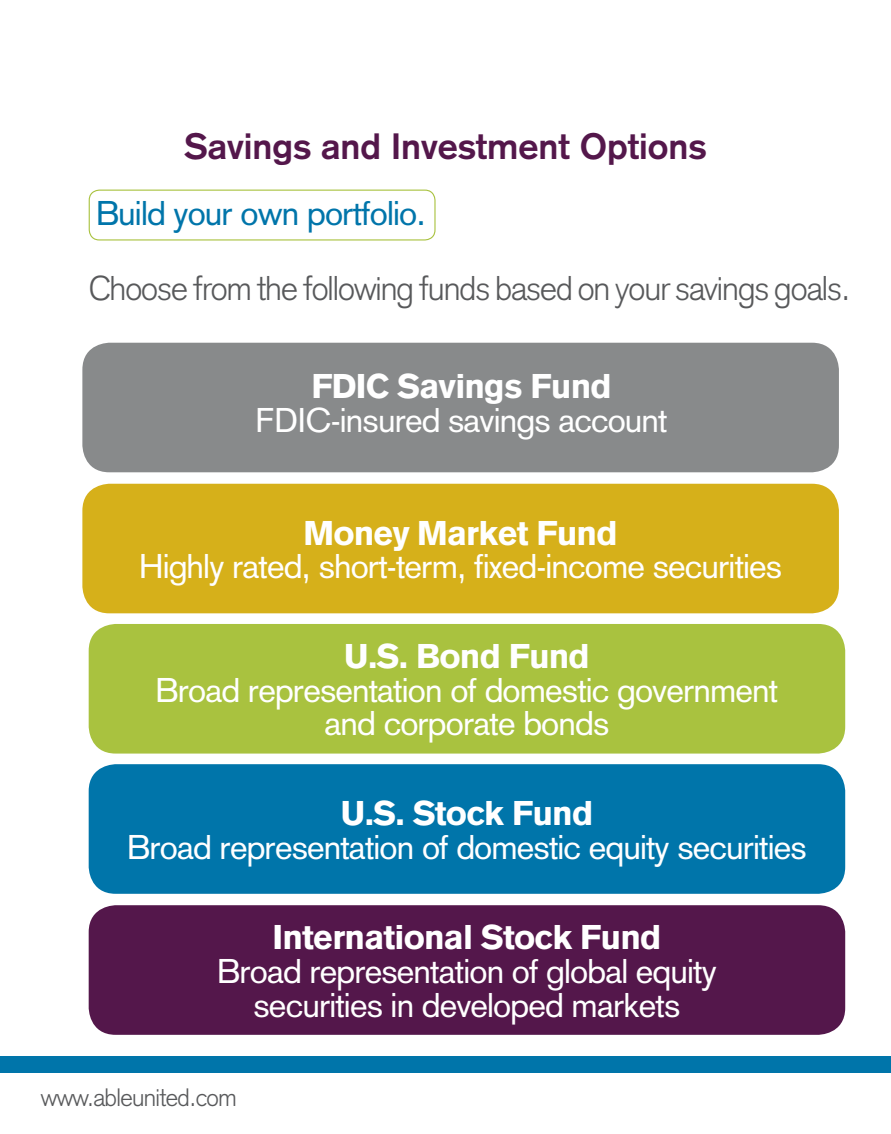
<style>
.page{position:relative;width:891px;height:1134px;background:#fff}
.page>*{position:absolute;margin:0;border:0;box-sizing:border-box;transform-origin:0 0}
.t1{font:700 36px "Akzidenz Grotesk";color:#54174b}
.t2{font:33.75px/33.8px "Akzidenz Grotesk";letter-spacing:-.025em;color:#fff;text-align:center}
.t3{font:900 33.75px "Akzidenz Grotesk";letter-spacing:-.025em;color:#fff}
.t4{font:300 33.75px "Akzidenz Grotesk";letter-spacing:-.03em;color:#58595b}
.t5{font:33.75px "Akzidenz Grotesk";letter-spacing:-.025em;color:#0075aa}
.t6{font:300 24.75px "Akzidenz Grotesk";letter-spacing:-.025em;color:#58595b}
</style>
<div class="page">
<div style="left:0;top:1057px;width:891px;height:16px;background:#0075aa"></div>
<div style="left:82px;top:484px;width:757px;height:129px;background:#d6b01a;border-radius:27px"></div>
<div style="left:89px;top:624px;width:756px;height:130px;background:#a9c23f;border-radius:27px"></div>
<div style="left:89px;top:764px;width:756px;height:130px;background:#0075aa;border-radius:27px"></div>
<div style="left:89px;top:905px;width:756px;height:130px;background:#54174b;border-radius:27px"></div>
<div style="left:89px;top:190px;width:347px;height:51px;border:1px solid #a9c23f;border-radius:10px"></div>
<div style="left:82px;top:343px;width:757px;height:129px;background:#888a8b;border-radius:27px"></div>
<p class="t1" style="left:184px;top:125px;width:524px">Savings and Investment Options</p>
<p class="t5" style="left:96px;top:193px;width:331px">Build your own portfolio.</p>
<p class="t4" style="left:89px;top:268px;width:763px">Choose from the following funds based on your savings goals.</p>
<p class="t3" style="left:311px;top:366px;width:302px">FDIC Savings Fund</p>
<p class="t2" style="left:255px;top:403px;width:414px">FDIC-insured savings account</p>
<p class="t3" style="left:304px;top:512px;width:316px">Money Market Fund</p>
<p class="t2" style="left:139px;top:550px;width:645px">Highly rated, short-term, fixed-income securities</p>
<p class="t3" style="left:344px;top:636px;width:247px">U.S. Bond Fund</p>
<p class="t2" style="left:156px;top:673px;width:624px">Broad representation of domestic government and corporate bonds</p>
<p class="t3" style="left:341px;top:793px;width:254px">U.S. Stock Fund</p>
<p class="t2" style="left:127px;top:830px;width:681px">Broad representation of domestic equity securities</p>
<p class="t3" style="left:273px;top:917px;width:390px">International Stock Fund</p>
<p class="t2" style="left:217px;top:954px;width:501px">Broad representation of global equity securities in developed markets</p>
<p class="t6" style="left:41px;top:1083px;width:198px">www.ableunited.com</p>
</div>
